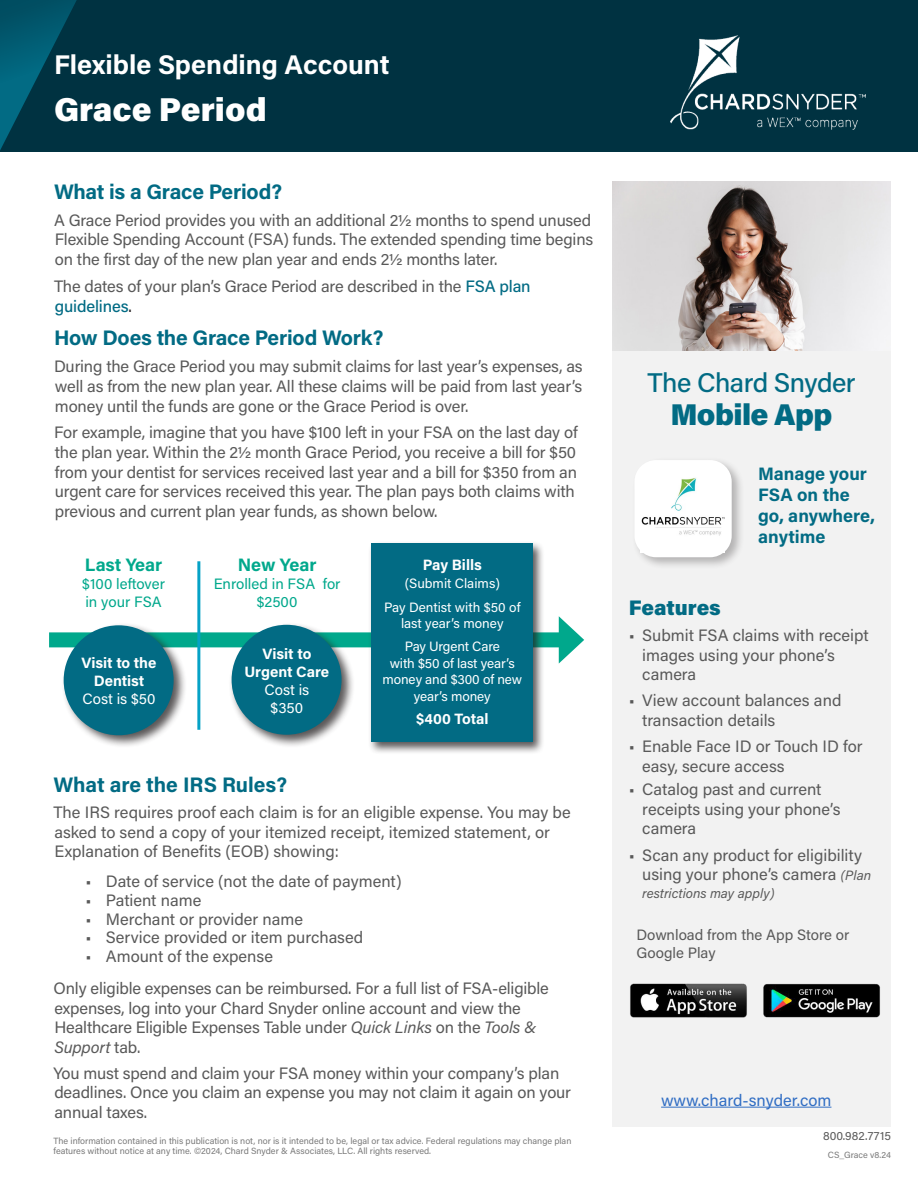
<style>
.page{position:relative;width:918px;height:1188px;background:#fff}
.page>*{position:absolute;margin:0;border:0;box-sizing:border-box;transform-origin:0 0}
.Headline_Subhead{font:900 33px "Acumin Pro";color:#fff}
.t1{font:900 30px "Acumin Pro";letter-spacing:-.02em;color:#026b84}
.Headline_Subhead-2{font:700 27px "Acumin Pro";color:#fff}
.t2{font:500 27px "Acumin Pro";letter-spacing:-.025em;color:#026b84}
.Text{font:700 21px "Acumin Pro";letter-spacing:-.01em;color:#026b84}
.t3{font:900 21px "Acumin Pro";color:#026b84}
.t4{font:700 18px/21px "Acumin Pro";color:#026b84}
.t5{font:700 18px "Acumin Pro";letter-spacing:-.005em;color:#00a88c}
.Text-2{font:16.5px/19.5px "Acumin Pro";letter-spacing:-.01em;color:#595959}
.t6{font:16.5px "Acumin Pro";color:#316ec4}
.t7{font:700 15px/18px "Acumin Pro";letter-spacing:-.005em;color:#fff;text-align:center}
.t8{font:15px/18px "Acumin Pro";color:#00a88c}
.t9{font:15px/18px "Acumin Pro";color:#595959}
.t10{font:15px "Acumin Pro";color:#fff}
.t11{font:13.5px/16.5px "Acumin Pro";letter-spacing:-.005em;color:#fff;text-align:center}
.t12{font:italic 13.5px "Acumin Pro";color:#595959}
.t13{font:12px "Acumin Pro";letter-spacing:.005em;color:#595959}
.Text_notes{font:9px/10.5px "Acumin Pro";color:#7a7a7a}
.s1{font-weight:500;color:#026b84}
.s2{color:#231f20}
.s3{font-weight:400}
.s4{font-style:italic}
.s5{font-style:italic;font-size:13.5px}
</style>
<div class="page">
<div style="left:612px;top:346px;width:279px;height:781px;background:#f2f2f2"></div>
<div style="left:0;top:0;width:918px;height:151px;background:#003241"></div>
<svg style="left:0;top:0;width:77px;height:150px"></svg>
<div style="left:631px;top:457px;width:113px;height:113px;background:#231f20;opacity:.3"></div>
<div style="left:634px;top:460px;width:98px;height:97px;background:#fff;border-radius:22px"></div>
<hr style="left:661px;top:1107px;width:170px;height:1px;background:#316ec4">
<img style="left:612px;top:181px;width:279px;height:169px">
<img style="left:630px;top:983px;width:250px;height:35px">
<div style="left:49px;top:632px;width:520px;height:15px;background:#00a88c"></div>
<svg style="left:559px;top:616px;width:25px;height:48px"></svg>
<hr style="left:197px;top:561px;width:3px;height:169px;background:#05a2c6">
<div style="left:61px;top:622px;width:126px;height:127px;background:#231f20;opacity:.75"></div>
<div style="left:64px;top:625px;width:110px;height:110px;background:#026b84;border-radius:50%"></div>
<div style="left:229px;top:622px;width:126px;height:126px;background:#231f20;opacity:.75"></div>
<div style="left:232px;top:625px;width:110px;height:110px;background:#026b84;border-radius:50%"></div>
<div style="left:368px;top:540px;width:177px;height:215px;background:#231f20;opacity:.75"></div>
<div style="left:371px;top:543px;width:161px;height:199px;background:#026b84"></div>
<img style="left:671px;top:35px;width:194px;height:94px">
<img style="left:641px;top:478px;width:83px;height:58px">
<p class="Headline_Subhead-2" style="left:54px;top:45px;width:337px">Flexible Spending Account</p>
<p class="Headline_Subhead" style="left:54px;top:86px;width:214px">Grace Period</p>
<p class="Text" style="left:54px;top:177px;width:230px">What is a Grace Period?</p>
<p class="Text-2" style="left:54px;top:209px;width:541px;text-align:justify">A Grace Period provides you with an additional 2½ months to spend unused Flexible Spending Account (FSA) funds. The extended spending time begins on the first day of the new plan year and ends 2½ months later.</p>
<p class="Text-2" style="left:54px;top:275px;width:478px">The dates of your plan’s Grace Period are described in the <span class="s1">FSA plan guidelines</span><span class="s2">.</span></p>
<p class="Text" style="left:54px;top:323px;width:331px">How Does the Grace Period Work?</p>
<p class="Text-2" style="left:54px;top:356px;width:530px;text-align:justify">During the Grace Period you may submit claims for last year’s expenses, as well as from the new plan year. All these claims will be paid from last year’s money until the funds are gone or the Grace Period is over.</p>
<p class="Text-2" style="left:54px;top:422px;width:525px">For example, imagine that you have $100 left in your FSA on the last day of the plan year. Within the 2½ month Grace Period, you receive a bill for $50 from your dentist for services received last year and a bill for $350 from an urgent care for services received this year. The plan pays both claims with previous and current plan year funds, as shown below.</p>
<p class="t5" style="left:85px;top:552px;width:79px">Last Year</p>
<p class="t8" style="left:82px;top:574px;width:84px">$100 leftover in your FSA</p>
<p class="t5" style="left:238px;top:552px;width:80px">New Year</p>
<p class="t8" style="left:214px;top:574px;width:128px;text-align:center">Enrolled in FSA for $2500</p>
<p class="t7" style="left:81px;top:653px;width:77px">Visit to the<br>Dentist<br><span class="s3">Cost is $50</span></p>
<p class="t7" style="left:245px;top:644px;width:86px">Visit to<br>Urgent Care<br><span class="s3">Cost is</span></p>
<p class="t10" style="left:271px;top:697px;width:34px">$350</p>
<p class="t7" style="left:423px;top:555px;width:60px">Pay Bills</p>
<p class="t11" style="left:405px;top:575px;width:97px">(Submit Claims)</p>
<p class="t11" style="left:384px;top:598px;width:138px">Pay Dentist with $50 of last year’s money</p>
<p class="t11" style="left:405px;top:638px;width:97px">Pay Urgent Care</p>
<p class="t11" style="left:383px;top:654px;width:141px">with $50 of last year’s money and $300 of new year’s money</p>
<p class="t7" style="left:416px;top:709px;width:74px">$400 Total</p>
<p class="Text" style="left:54px;top:770px;width:235px">What are the IRS Rules?</p>
<p class="Text-2" style="left:54px;top:802px;width:519px">The IRS requires proof each claim is for an eligible expense. You may be asked to send a copy of your itemized receipt, itemized statement, or<br>Explanation of Benefits (EOB) showing:</p>
<p class="Text-2" style="left:86px;top:871px;width:318px">• Date of service (not the date of payment)</p>
<p class="Text-2" style="left:86px;top:889px;width:117px">• Patient name</p>
<p class="Text-2" style="left:86px;top:908px;width:219px">• Merchant or provider name</p>
<p class="Text-2" style="left:86px;top:927px;width:279px">• Service provided or item purchased</p>
<p class="Text-2" style="left:86px;top:946px;width:189px">• Amount of the expense</p>
<p class="Text-2" style="left:54px;top:978px;width:497px">Only eligible expenses can be reimbursed. For a full list of FSA-eligible expenses, log into your Chard Snyder online account and view the Healthcare Eligible Expenses Table under <span class="s4">Quick Links</span> on the <span class="s4">Tools &amp; Support</span> tab.</p>
<p class="Text-2" style="left:54px;top:1063px;width:519px">You must spend and claim your FSA money within your company’s plan deadlines. Once you claim an expense you may not claim it again on your annual taxes.</p>
<p class="Text_notes" style="left:54px;top:1135px;width:519px">The information contained in this publication is not, nor is it intended to be, legal or tax advice. Federal regulations may change plan features without notice at any time. ©2024, Chard Snyder &amp; Associates, LLC. All rights reserved.</p>
<p class="t2" style="left:648px;top:364px;width:209px">The Chard Snyder</p>
<p class="t1" style="left:671px;top:393px;width:164px">Mobile App</p>
<p class="t4" style="left:758px;top:462px;width:118px">Manage your<br>FSA on the go, anywhere, anytime</p>
<p class="t3" style="left:629px;top:593px;width:94px">Features</p>
<p class="Text-2" style="left:642px;top:625px;width:228px;text-indent:-14px">• Submit FSA claims with receipt images using your phone’s camera</p>
<p class="Text-2" style="left:642px;top:690px;width:201px;text-indent:-14px">• View account balances and transaction details</p>
<p class="Text-2" style="left:642px;top:736px;width:222px;text-indent:-14px">• Enable Face ID or Touch ID for easy, secure access</p>
<p class="Text-2" style="left:642px;top:779px;width:200px;text-indent:-14px">• Catalog past and current receipts using your phone’s camera</p>
<p class="Text-2" style="left:642px;top:844px;width:230px;text-indent:-14px">• Scan any product for eligibility using your phone’s camera <span class="s5">(Plan</span></p>
<p class="t12" style="left:642px;top:884px;width:134px">restrictions may apply)</p>
<p class="t9" style="left:636px;top:925px;width:214px">Download from the App Store or<br>Google Play</p>
<p class="t6" style="left:661px;top:1088px;width:172px">www.chard-snyder.com</p>
<p class="t13" style="left:823px;top:1128px;width:69px">800.982.7715</p>
<p class="Text_notes" style="left:828px;top:1149px;width:65px">CS_Grace v8.24</p>
</div>
